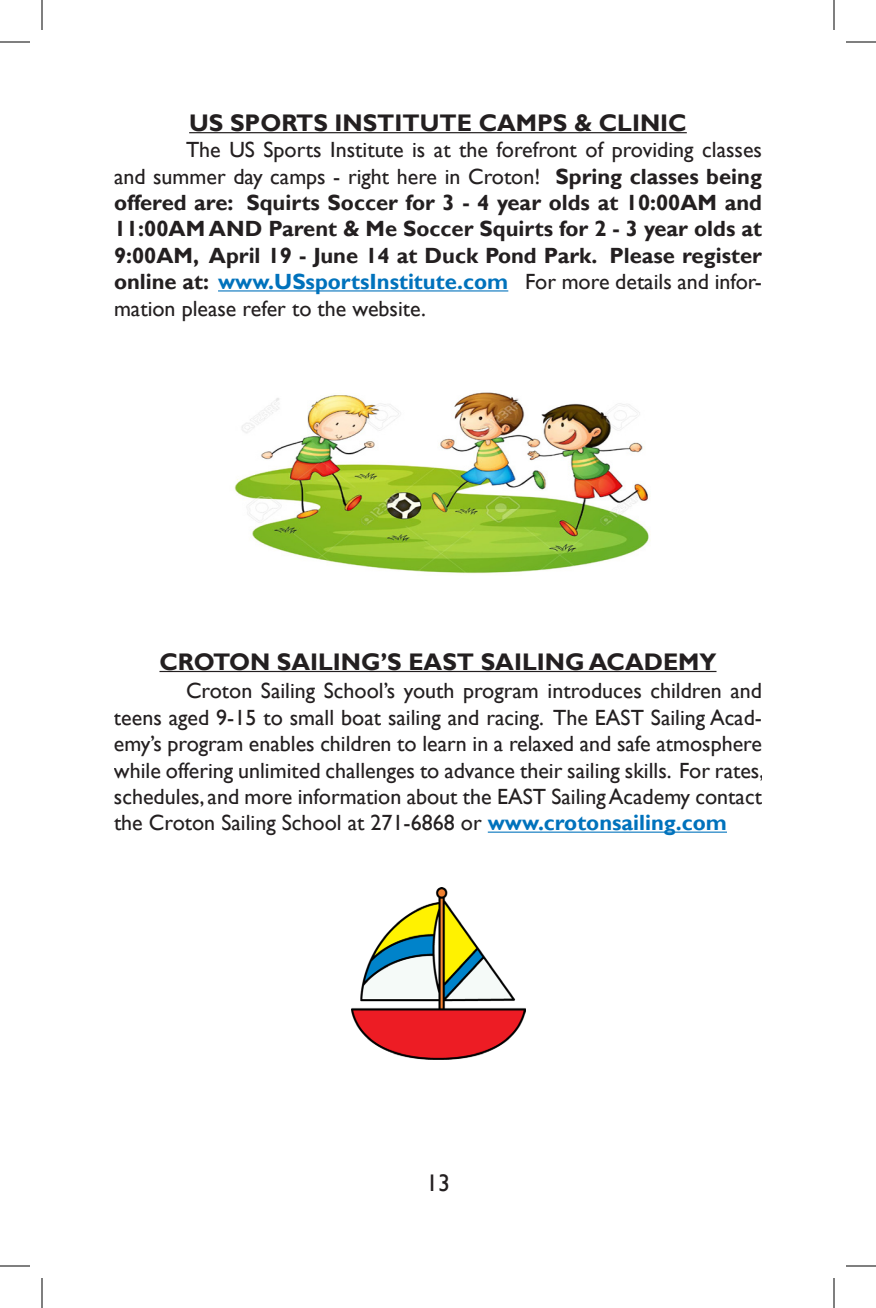
<style>
.page{position:relative;width:876px;height:1308px;background:#fff}
.page>*{position:absolute;margin:0;border:0;box-sizing:border-box;transform-origin:0 0}
.t1{font:700 24px "Gill Sans";color:#231f20}
.t2{font:24px "Gill Sans";color:#231f20}
.t3{font:22px/26.4px "Gill Sans";color:#231f20;text-align:justify}
.t4{font:700 22px/26.4px "Gill Sans";color:#231f20;text-align:justify}
.s1{font-weight:400}
.s2{color:#0072bc}
.s3{font-weight:700;color:#0072bc}
</style>
<div class="page">
<hr style="left:189px;top:132px;width:498px;height:1px;background:#231f20">
<hr style="left:218px;top:290px;width:290px;height:1px;background:#0072bc">
<hr style="left:159px;top:671px;width:558px;height:1px;background:#231f20">
<hr style="left:488px;top:832px;width:239px;height:1px;background:#0072bc">
<img style="left:234px;top:392px;width:417px;height:182px">
<img style="left:351px;top:888px;width:174px;height:171px">
<hr style="left:0;top:42px;width:30px;height:1px;background:#000">
<hr style="left:846px;top:42px;width:30px;height:1px;background:#000">
<hr style="left:0;top:1266px;width:30px;height:1px;background:#000">
<hr style="left:846px;top:1266px;width:30px;height:1px;background:#000">
<hr style="left:42px;top:0;width:1px;height:30px;background:#000">
<hr style="left:42px;top:1278px;width:1px;height:30px;background:#000">
<hr style="left:834px;top:0;width:1px;height:30px;background:#000">
<hr style="left:834px;top:1278px;width:1px;height:30px;background:#000">
<p class="t1" style="left:189px;top:108px;width:499px">US SPORTS INSTITUTE CAMPS &amp; CLINIC</p>
<p class="t4" style="left:114px;top:137px;width:650px;text-indent:72px"><span class="s1">The US Sports Institute is at the forefront of providing classes and summer day camps - right here in Croton!</span> Spring classes being offered are: Squirts Soccer for 3 - 4 year olds at 10:00AM and 11:00AM AND Parent &amp; Me Soccer Squirts for 2 - 3 year olds at 9:00AM, April 19 - June 14 at Duck Pond Park. Please register online at: <span class="s2">www.USsportsInstitute.com</span> <span class="s1">For more details and infor&shy;mation please refer to the website.</span></p>
<p class="t1" style="left:159px;top:647px;width:559px">CROTON SAILING’S EAST SAILING ACADEMY</p>
<p class="t3" style="left:114px;top:678px;width:652px;text-indent:72px">Croton Sailing School’s youth program introduces children and teens aged 9-15 to small boat sailing and racing. The EAST Sailing Acad&shy;emy’s program enables children to learn in a relaxed and safe atmosphere while offering unlimited challenges to advance their sailing skills. For rates, schedules, and more information about the EAST Sailing Academy contact the Croton Sailing School at 271-6868 or <span class="s3">www.crotonsailing.com</span></p>
<p class="t2" style="left:426px;top:1169px;width:25px">13</p>
</div>
